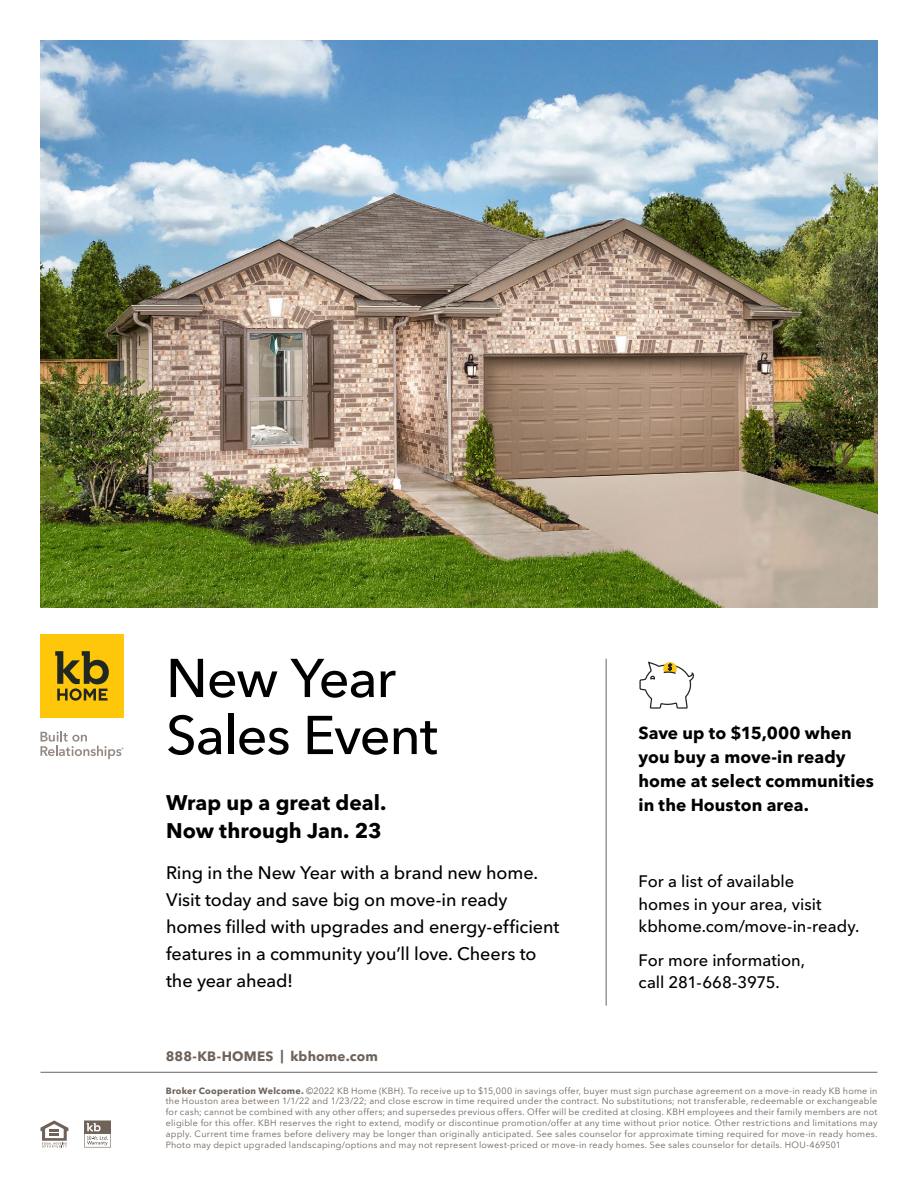
<style>
.page{position:relative;width:918px;height:1188px;background:#fff}
.page>*{position:absolute;margin:0;border:0;box-sizing:border-box;transform-origin:0 0}
.t1{font:500 54px/57px "Avenir Next LT Pro";letter-spacing:-.02em;color:#000}
.t2{font:700 21px/28.5px "Avenir Next LT Pro";color:#000}
.t3{font:500 18px/27px "Avenir Next LT Pro";letter-spacing:-.005em;color:#000}
.t4{font:700 17.25px/24px "Avenir Next LT Pro";letter-spacing:.005em;color:#000}
.t5{font:500 16.5px/22.5px "Avenir Next LT Pro";color:#000}
.t6{font:700 13.5px "Avenir Next LT Pro";letter-spacing:.015em;color:#6e6259}
.t7{font:9px/10.8px "Avenir Next LT Pro";letter-spacing:.025em;color:#6e6259;text-align:justify}
.s1{font-weight:700}
</style>
<div class="page">
<div style="left:40px;top:634px;width:84px;height:84px;background:#ffc709"></div>
<svg style="left:55px;top:651px;width:54px;height:50px"></svg>
<svg style="left:40px;top:731px;width:84px;height:28px"></svg>
<svg style="left:84px;top:1120px;width:27px;height:28px"></svg>
<svg style="left:40px;top:1121px;width:28px;height:26px"></svg>
<hr style="left:606px;top:659px;width:1px;height:347px;background:#6e6259">
<hr style="left:40px;top:1072px;width:838px;height:1px;background:#6e6259">
<svg style="left:639px;top:661px;width:56px;height:48px"></svg>
<img style="left:40px;top:40px;width:838px;height:567px">
<h1 class="t1" style="left:166px;top:650px;width:273px">New Year<br>Sales Event</h1>
<h2 class="t2" style="left:166px;top:788px;width:222px">Wrap up a great deal.<br>Now through Jan. 23</h2>
<h3 class="t3" style="left:166px;top:859px;width:395px">Ring in the New Year with a brand new home.<br>Visit today and save big on move-in ready homes filled with upgrades and energy-efficient features in a community you’ll love. Cheers to the year ahead!</h3>
<h3 class="t4" style="left:639px;top:721px;width:237px">Save up to $15,000 when you buy a move-in ready home at select communities in the Houston area.</h3>
<h3 class="t5" style="left:639px;top:870px;width:222px">For a list of available<br>homes in your area, visit kbhome.com/move-in-ready.</h3>
<h3 class="t5" style="left:639px;top:949px;width:168px">For more information, call 281-668-3975.</h3>
<h3 class="t6" style="left:166px;top:1048px;width:214px">888-KB-HOMES | kbhome.com</h3>
<p class="t7" style="left:166px;top:1085px;width:713px"><span class="s1">Broker Cooperation Welcome.</span> ©2022 KB Home (KBH). To receive up to $15,000 in savings offer, buyer must sign purchase agreement on a move-in ready KB home in the Houston area between 1/1/22 and 1/23/22; and close escrow in time required under the contract. No substitutions; not transferable, redeemable or exchangeable for cash; cannot be combined with any other offers; and supersedes previous offers. Offer will be credited at closing. KBH employees and their family members are not eligible for this offer. KBH reserves the right to extend, modify or discontinue promotion/offer at any time without prior notice. Other restrictions and limitations may apply. Current time frames before delivery may be longer than originally anticipated. See sales counselor for approximate timing required for move-in ready homes.<br>Photo may depict upgraded landscaping/options and may not represent lowest-priced or move-in ready homes. See sales counselor for details. HOU‑469501</p>
</div>
